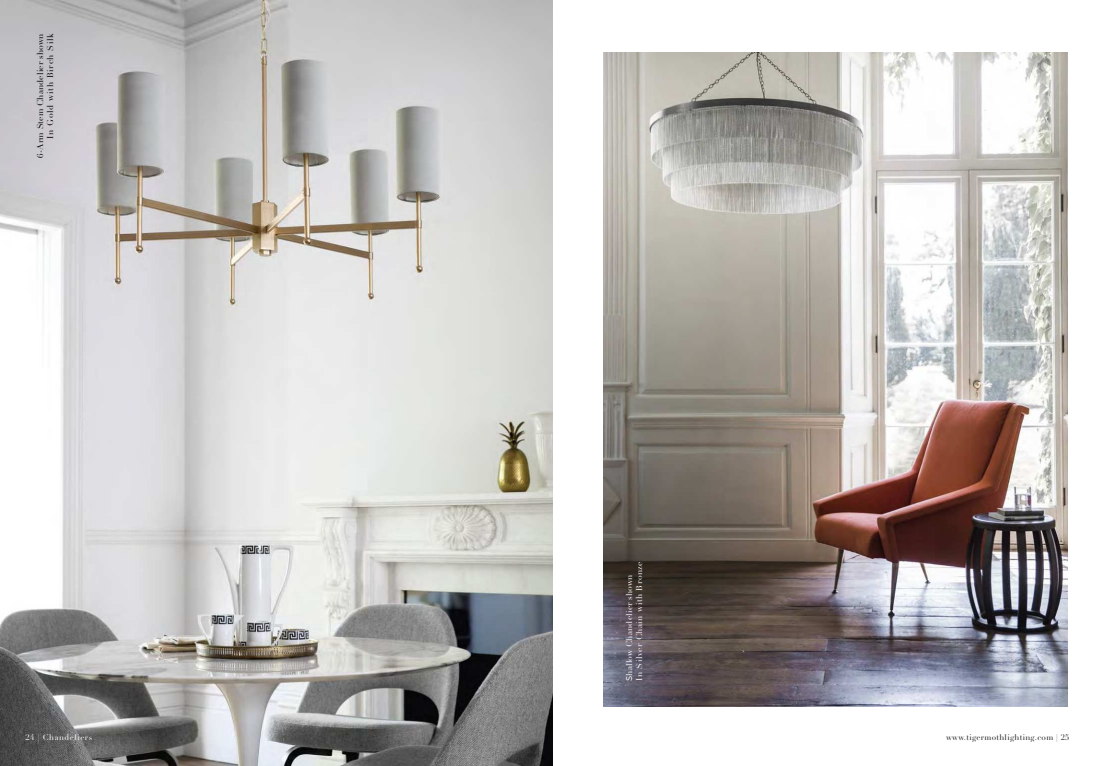
<style>
.page{position:relative;width:1106px;height:766px;background:#fff}
.page>*{position:absolute;margin:0;border:0;box-sizing:border-box;transform-origin:0 0}
.t1{font:8.5px/10.2px "Didot LT Pro";letter-spacing:.03em;color:#fff}
.t2{font:8.5px/10.2px "Didot LT Pro";letter-spacing:.02em;color:#000;text-align:right}
.t3{font:8px "Didot LT Pro";letter-spacing:.04em;color:#000}
.t4{font:8px "Didot LT Pro";letter-spacing:.07em;color:#fff}
.s1{font-family:"Montserrat";font-weight:300}
</style>
<div class="page">
<img style="left:0;top:0;width:553px;height:765px">
<img style="left:603px;top:52px;width:464px;height:654px">
<p class="t2" style="left:36px;top:157px;width:126px;rotate:-90deg">6-Arm Stem Chandelier shown<br>In Gold with Birch Silk</p>
<p class="t1" style="left:625px;top:680px;width:121px;rotate:-90deg"><span class="s1">S</span>hallow Chandelier shown<br>In Silver Chain with Bronze</p>
<p class="t4" style="left:26px;top:733px;width:68px">24 | Chandeliers</p>
<p class="t3" style="left:946px;top:733px;width:125px">www.tigermothlighting.com | 25</p>
</div>
